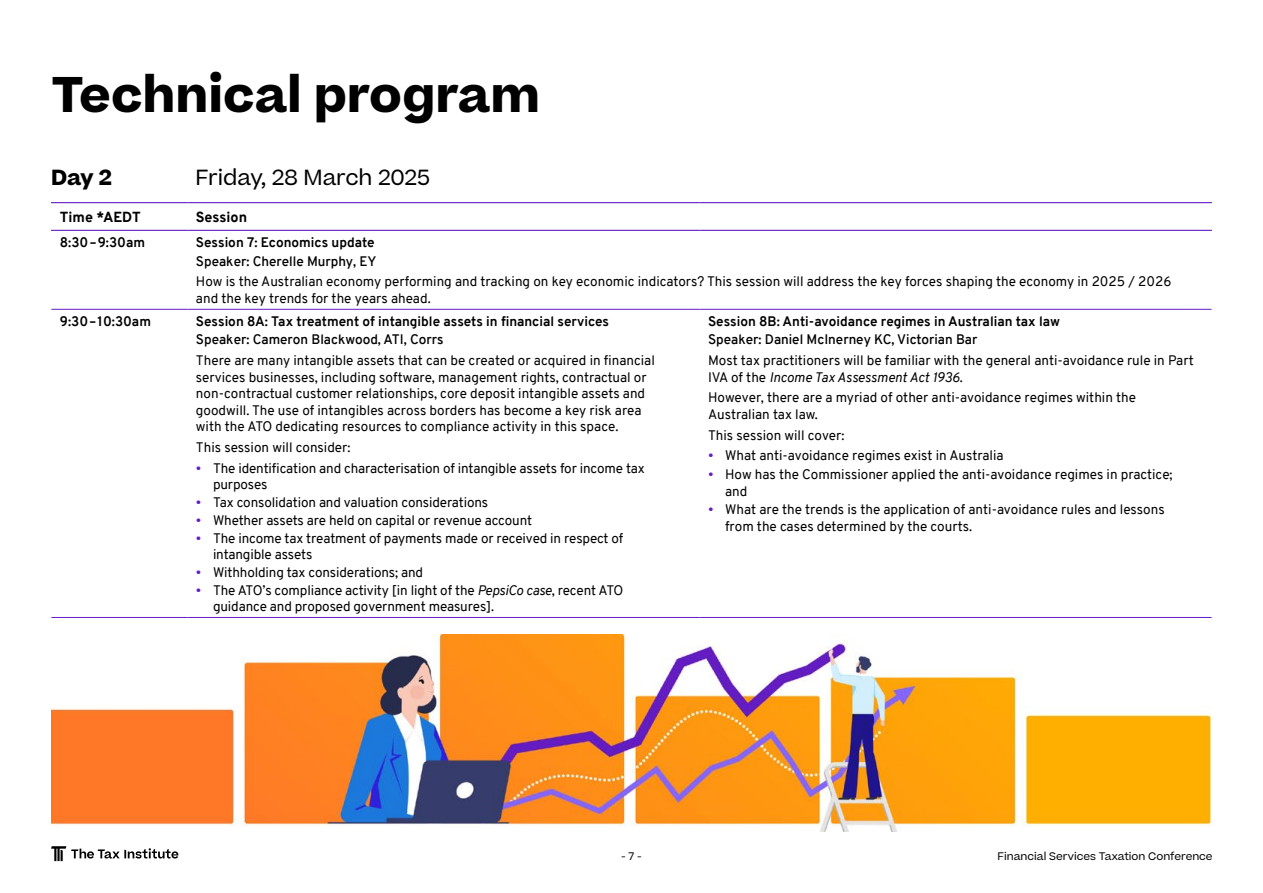
<style>
.page{position:relative;width:1263px;height:893px;background:#fff}
.page>*{position:absolute;margin:0;border:0;box-sizing:border-box;transform-origin:0 0}
.t1{font:700 48px "Beatrice";color:#000}
.t2{font:21px "Beatrice";color:#000}
.t3{font:700 21px "Beatrice";color:#000}
.t4{font:800 14.25px "Overpass";color:#000}
.t5{font:13.5px/16.5px "Overpass";color:#000}
.t6{font:700 13.5px "Overpass";color:#000}
.t7{font:600 13.5px "Overpass";color:#000}
.t8{font:10.5px "Beatrice";color:#000}
.s1{color:#641dc3}
.s2{font-style:italic}
</style>
<div class="page">
<hr style="left:51px;top:617px;width:136px;height:1px;background:#641dc3">
<hr style="left:187px;top:617px;width:512px;height:1px;background:#641dc3">
<hr style="left:699px;top:617px;width:512px;height:1px;background:#641dc3">
<hr style="left:51px;top:202px;width:136px;height:1px;background:#641dc3">
<hr style="left:51px;top:309px;width:136px;height:1px;background:#641dc3">
<hr style="left:51px;top:230px;width:136px;height:1px;background:#641dc3">
<hr style="left:187px;top:202px;width:512px;height:1px;background:#641dc3">
<hr style="left:699px;top:202px;width:513px;height:1px;background:#641dc3">
<hr style="left:187px;top:230px;width:512px;height:1px;background:#641dc3">
<hr style="left:699px;top:230px;width:513px;height:1px;background:#641dc3">
<hr style="left:187px;top:309px;width:512px;height:1px;background:#641dc3">
<hr style="left:699px;top:309px;width:512px;height:1px;background:#641dc3">
<img style="left:51px;top:635px;width:1160px;height:197px">
<svg style="left:51px;top:846px;width:127px;height:15px"></svg>
<h1 class="t1" style="left:51px;top:61px;width:490px">Technical program</h1>
<h2 class="t3" style="left:51px;top:163px;width:62px">Day 2</h2>
<h2 class="t2" style="left:196px;top:164px;width:236px">Friday, 28 March 2025</h2>
<p class="t4" style="left:60px;top:207px;width:82px">Time *AEDT</p>
<p class="t4" style="left:196px;top:207px;width:53px">Session</p>
<p class="t6" style="left:60px;top:233px;width:87px">8:30–9:30am</p>
<p class="t6" style="left:196px;top:233px;width:180px">Session 7: Economics update</p>
<p class="t7" style="left:196px;top:251px;width:182px">Speaker: Cherelle Murphy, EY</p>
<p class="t5" style="left:196px;top:274px;width:977px">How is the Australian economy performing and tracking on key economic indicators? This session will address the key forces shaping the economy in 2025 / 2026 and the key trends for the years ahead.</p>
<p class="t6" style="left:60px;top:311px;width:93px">9:30–10:30am</p>
<p class="t6" style="left:196px;top:311px;width:415px">Session 8A: Tax treatment of intangible assets in financial services</p>
<p class="t7" style="left:196px;top:330px;width:249px">Speaker: Cameron Blackwood, ATI, Corrs</p>
<p class="t5" style="left:196px;top:352px;width:460px">There are many intangible assets that can be created or acquired in financial services businesses, including software, management rights, contractual or non-contractual customer relationships, core deposit intangible assets and goodwill. The use of intangibles across borders has become a key risk area with the ATO dedicating resources to compliance activity in this space.</p>
<p class="t5" style="left:196px;top:439px;width:156px">This session will consider:</p>
<p class="t5" style="left:213px;top:460px;width:433px;text-indent:-17px"><span class="s1">•</span> The identification and characterisation of intangible assets for income tax purposes</p>
<p class="t5" style="left:196px;top:494px;width:294px"><span class="s1">•</span> Tax consolidation and valuation considerations</p>
<p class="t5" style="left:196px;top:512px;width:338px"><span class="s1">•</span> Whether assets are held on capital or revenue account</p>
<p class="t5" style="left:213px;top:530px;width:412px;text-indent:-17px"><span class="s1">•</span> The income tax treatment of payments made or received in respect of intangible assets</p>
<p class="t5" style="left:196px;top:564px;width:229px"><span class="s1">•</span> Withholding tax considerations; and</p>
<p class="t5" style="left:213px;top:582px;width:412px;text-indent:-17px"><span class="s1">•</span> The ATO’s compliance activity [in light of the <span class="s2">PepsiCo case</span>, recent ATO guidance and proposed government measures].</p>
<p class="t6" style="left:708px;top:311px;width:353px">Session 8B: Anti-avoidance regimes in Australian tax law</p>
<p class="t7" style="left:708px;top:330px;width:271px">Speaker: Daniel McInerney KC, Victorian Bar</p>
<p class="t5" style="left:708px;top:352px;width:487px">Most tax practitioners will be familiar with the general anti-avoidance rule in Part<br>IVA of the <span class="s2">Income Tax Assessment Act 1936</span>.</p>
<p class="t5" style="left:708px;top:390px;width:429px">However, there are a myriad of other anti-avoidance regimes within the<br>Australian tax law.</p>
<p class="t5" style="left:708px;top:427px;width:138px">This session will cover:</p>
<p class="t5" style="left:708px;top:448px;width:297px"><span class="s1">•</span> What anti-avoidance regimes exist in Australia</p>
<p class="t5" style="left:725px;top:466px;width:449px;text-indent:-17px"><span class="s1">•</span> How has the Commissioner applied the anti-avoidance regimes in practice; and</p>
<p class="t5" style="left:725px;top:501px;width:441px;text-indent:-17px"><span class="s1">•</span> What are the trends is the application of anti-avoidance rules and lessons from the cases determined by the courts.</p>
<p class="t8" style="left:621px;top:849px;width:22px">- 7 -</p>
<p class="t8" style="left:997px;top:849px;width:217px">Financial Services Taxation Conference</p>
</div>
